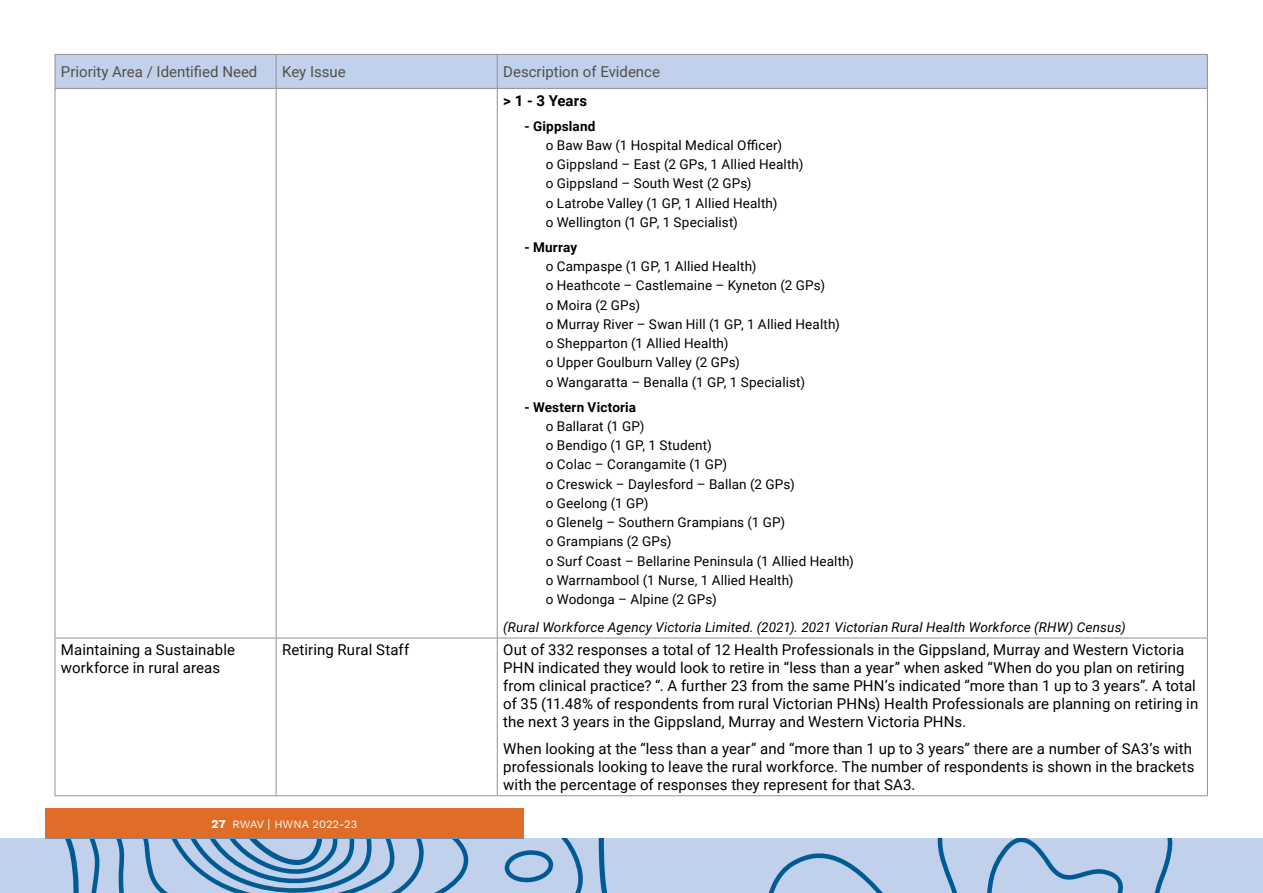
<style>
.page{position:relative;width:1263px;height:893px;background:#fff}
.page>*{position:absolute;margin:0;border:0;box-sizing:border-box;transform-origin:0 0}
.Table_text{font:15px/18px "Roboto";letter-spacing:.005em;color:#000}
.Table_Heading1{font:15px "Roboto";color:#504f4b}
.Table_Subhead1{font:700 15px "Roboto";letter-spacing:.01em;color:#000}
.Bullet2{font:13.5px "Roboto";letter-spacing:.01em;color:#000}
.Table_end_of_row_tex{font:italic 13.5px "Roboto";letter-spacing:.01em;color:#000}
.Bullet1{font:700 13.5px "Roboto";letter-spacing:.015em;color:#000}
.t1{font:11.25px "Work Sans";color:#fff}
.s1{font-weight:700;font-size:12px}
.s2{font-size:12px}
</style>
<div class="page">
<div style="left:45px;top:808px;width:479px;height:30px;background:#df6d27"></div>
<svg style="left:3px;top:838px;width:720px;height:55px;background:#a0bcdb"></svg>
<svg style="left:723px;top:838px;width:540px;height:55px;background:#b4c8e4"></svg>
<div style="left:56px;top:55px;width:1151px;height:33px;background:#c2d1eb"></div>
<hr style="left:55px;top:54px;width:221px;height:1px;background:#92918f">
<hr style="left:55px;top:55px;width:1px;height:33px;background:#92918f">
<hr style="left:276px;top:54px;width:221px;height:1px;background:#92918f">
<hr style="left:276px;top:55px;width:1px;height:33px;background:#92918f">
<hr style="left:497px;top:54px;width:711px;height:1px;background:#92918f">
<hr style="left:497px;top:55px;width:1px;height:33px;background:#92918f">
<hr style="left:1207px;top:55px;width:1px;height:33px;background:#92918f">
<hr style="left:55px;top:88px;width:221px;height:1px;background:#92918f">
<hr style="left:276px;top:88px;width:221px;height:1px;background:#92918f">
<hr style="left:497px;top:88px;width:711px;height:1px;background:#92918f">
<hr style="left:55px;top:89px;width:1px;height:549px;background:#92918f">
<hr style="left:276px;top:89px;width:1px;height:549px;background:#92918f">
<hr style="left:497px;top:89px;width:1px;height:549px;background:#92918f">
<hr style="left:1207px;top:89px;width:1px;height:549px;background:#92918f">
<hr style="left:55px;top:638px;width:221px;height:1px;background:#92918f">
<hr style="left:55px;top:638px;width:1px;height:157px;background:#92918f">
<hr style="left:276px;top:638px;width:221px;height:1px;background:#92918f">
<hr style="left:276px;top:638px;width:1px;height:157px;background:#92918f">
<hr style="left:497px;top:638px;width:711px;height:1px;background:#92918f">
<hr style="left:497px;top:638px;width:1px;height:157px;background:#92918f">
<hr style="left:1207px;top:638px;width:1px;height:157px;background:#92918f">
<hr style="left:55px;top:795px;width:221px;height:1px;background:#92918f">
<hr style="left:276px;top:795px;width:221px;height:1px;background:#92918f">
<hr style="left:497px;top:795px;width:711px;height:1px;background:#92918f">
<p class="Table_Heading1" style="left:61px;top:61px;width:198px">Priority Area / Identified Need</p>
<p class="Table_Heading1" style="left:282px;top:61px;width:65px">Key Issue</p>
<p class="Table_Heading1" style="left:503px;top:61px;width:158px">Description of Evidence</p>
<p class="Table_Subhead1" style="left:503px;top:90px;width:85px">&gt; 1 - 3 Years</p>
<p class="Bullet1" style="left:524px;top:116px;width:72px">- Gippsland</p>
<p class="Bullet2" style="left:546px;top:136px;width:238px">o Baw Baw (1 Hospital Medical Officer)</p>
<p class="Bullet2" style="left:546px;top:155px;width:259px">o Gippsland – East (2 GPs, 1 Allied Health)</p>
<p class="Bullet2" style="left:546px;top:174px;width:207px">o Gippsland – South West (2 GPs)</p>
<p class="Bullet2" style="left:546px;top:193px;width:233px">o Latrobe Valley (1 GP, 1 Allied Health)</p>
<p class="Bullet2" style="left:546px;top:213px;width:194px">o Wellington (1 GP, 1 Specialist)</p>
<p class="Bullet1" style="left:524px;top:238px;width:54px">- Murray</p>
<p class="Bullet2" style="left:546px;top:257px;width:212px">o Campaspe (1 GP, 1 Allied Health)</p>
<p class="Bullet2" style="left:546px;top:276px;width:281px">o Heathcote – Castlemaine – Kyneton (2 GPs)</p>
<p class="Bullet2" style="left:546px;top:295px;width:96px">o Moira (2 GPs)</p>
<p class="Bullet2" style="left:546px;top:315px;width:295px">o Murray River – Swan Hill (1 GP, 1 Allied Health)</p>
<p class="Bullet2" style="left:546px;top:334px;width:184px">o Shepparton (1 Allied Health)</p>
<p class="Bullet2" style="left:546px;top:353px;width:196px">o Upper Goulburn Valley (2 GPs)</p>
<p class="Bullet2" style="left:546px;top:372px;width:261px">o Wangaratta – Benalla (1 GP, 1 Specialist)</p>
<p class="Bullet1" style="left:524px;top:397px;width:113px">- Western Victoria</p>
<p class="Bullet2" style="left:546px;top:417px;width:100px">o Ballarat (1 GP)</p>
<p class="Bullet2" style="left:546px;top:436px;width:167px">o Bendigo (1 GP, 1 Student)</p>
<p class="Bullet2" style="left:546px;top:455px;width:183px">o Colac – Corangamite (1 GP)</p>
<p class="Bullet2" style="left:546px;top:474px;width:250px">o Creswick – Daylesford – Ballan (2 GPs)</p>
<p class="Bullet2" style="left:546px;top:494px;width:104px">o Geelong (1 GP)</p>
<p class="Bullet2" style="left:546px;top:513px;width:241px">o Glenelg – Southern Grampians (1 GP)</p>
<p class="Bullet2" style="left:546px;top:532px;width:127px">o Grampians (2 GPs)</p>
<p class="Bullet2" style="left:546px;top:551px;width:310px">o Surf Coast – Bellarine Peninsula (1 Allied Health)</p>
<p class="Bullet2" style="left:546px;top:571px;width:249px">o Warrnambool (1 Nurse, 1 Allied Health)</p>
<p class="Bullet2" style="left:546px;top:590px;width:172px">o Wodonga – Alpine (2 GPs)</p>
<p class="Table_end_of_row_tex" style="left:503px;top:618px;width:624px">(Rural Workforce Agency Victoria Limited. (2021). 2021 Victorian Rural Health Workforce (RHW) Census)</p>
<p class="Table_text" style="left:61px;top:640px;width:176px">Maintaining a Sustainable workforce in rural areas</p>
<p class="Table_text" style="left:282px;top:640px;width:129px">Retiring Rural Staff</p>
<p class="Table_text" style="left:503px;top:640px;width:696px">Out of 332 responses a total of 12 Health Professionals in the Gippsland, Murray and Western Victoria PHN indicated they would look to retire in “less than a year” when asked “When do you plan on retiring from clinical practice? “. A further 23 from the same PHN’s indicated “more than 1 up to 3 years”. A total of 35 (11.48% of respondents from rural Victorian PHNs) Health Professionals are planning on retiring in the next 3 years in the Gippsland, Murray and Western Victoria PHNs.</p>
<p class="Table_text" style="left:503px;top:739px;width:693px">When looking at the “less than a year” and “more than 1 up to 3 years” there are a number of SA3’s with professionals looking to leave the rural workforce. The number of respondents is shown in the brackets with the percentage of responses they represent for that SA3.</p>
<p class="t1" style="left:211px;top:817px;width:147px"><span class="s1">27</span> RWAV <span class="s2">|</span> HWNA 2022-23</p>
</div>
